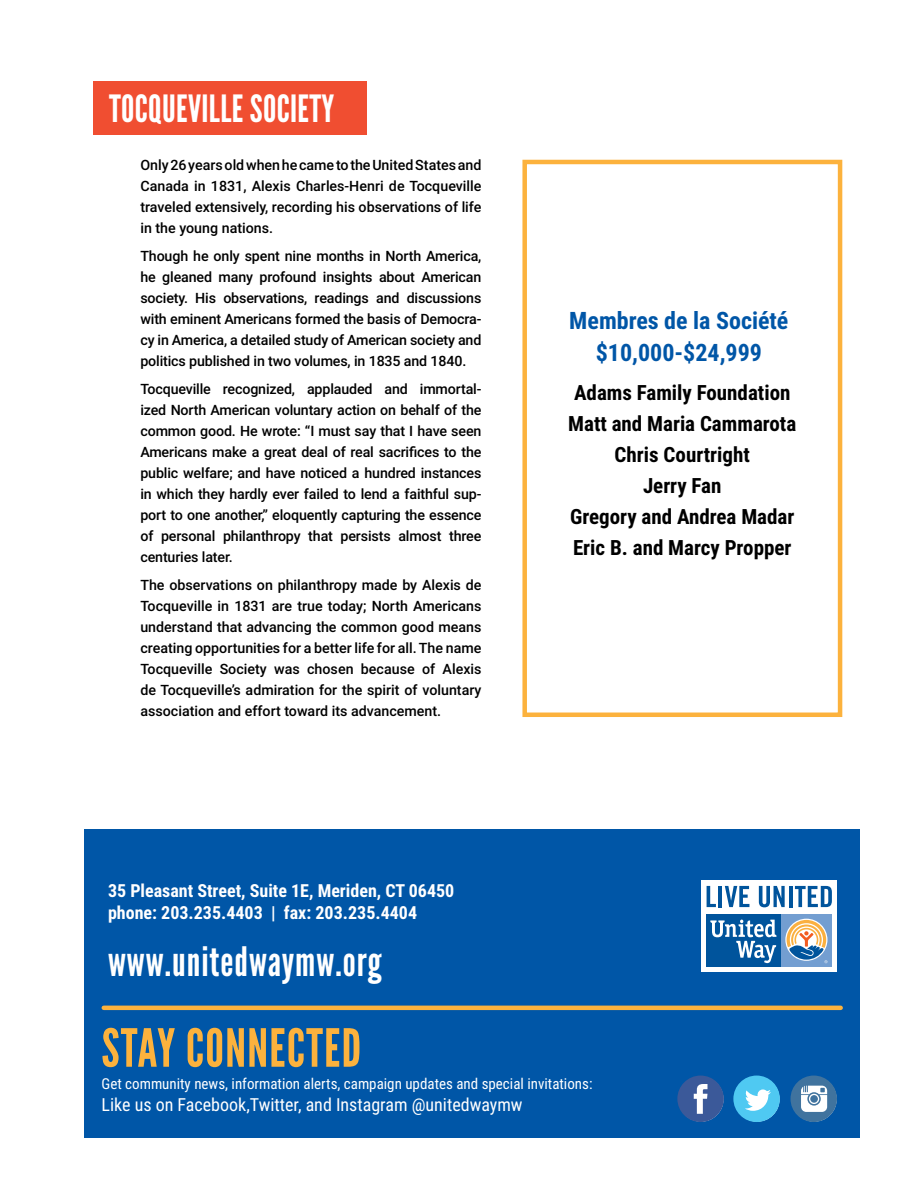
<style>
.page{position:relative;width:918px;height:1188px;background:#fff}
.page>*{position:absolute;margin:0;border:0;box-sizing:border-box;transform-origin:0 0}
.t1{font:52.5px "League Gothic";letter-spacing:.025em;color:#fcb23d}
.t2{font:40.5px "League Gothic";letter-spacing:.025em;color:#fff}
.t3{font:37.5px "League Gothic";letter-spacing:.01em;color:#fff}
.t4{font:700 24px/32.4px "Roboto Condensed";color:#0056a7;text-align:center}
.t5{font:700 21px/30.9px "Roboto Condensed";color:#000;text-align:center}
.t6{font:700 18px/21.6px "Roboto Condensed";color:#fff}
.t7{font:18px "Roboto Condensed";color:#fff}
.t8{font:15px "Roboto Condensed";color:#fff}
.t9{font:500 14.25px/21px "Roboto";letter-spacing:-.01em;color:#000;text-align:justify}
</style>
<div class="page">
<div style="left:84px;top:829px;width:776px;height:309px;background:#0056a7"></div>
<div style="left:701px;top:881px;width:136px;height:91px;background:#fff"></div>
<svg style="left:707px;top:886px;width:9px;height:21px"></svg>
<hr style="left:719px;top:886px;width:3px;height:21px;background:#00549c">
<svg style="left:725px;top:886px;width:24px;height:21px"></svg>
<svg style="left:759px;top:886px;width:26px;height:21px"></svg>
<hr style="left:789px;top:886px;width:3px;height:21px;background:#00549c">
<svg style="left:795px;top:886px;width:37px;height:21px"></svg>
<div style="left:781px;top:914px;width:51px;height:52px;background:#739ed1"></div>
<div style="left:707px;top:914px;width:74px;height:52px;background:#00549c"></div>
<svg style="left:785px;top:919px;width:42px;height:42px"></svg>
<svg style="left:710px;top:920px;width:66px;height:43px"></svg>
<svg style="left:787px;top:920px;width:40px;height:43px"></svg>
<hr style="left:104px;top:1006px;width:737px;height:4px;background:#fcb23d">
<svg style="left:677px;top:1076px;width:47px;height:46px"></svg>
<svg style="left:733px;top:1076px;width:47px;height:46px"></svg>
<svg style="left:791px;top:1076px;width:46px;height:46px"></svg>
<div style="left:93px;top:81px;width:274px;height:54px;background:#f04e31"></div>
<div style="left:522px;top:160px;width:320px;height:557px;border:4px solid #fcb23d"></div>
<h3 class="t3" style="left:109px;top:86px;width:227px">TOCQUEVILLE SOCIETY</h3>
<p class="t9" style="left:140px;top:154px;width:343px">Only 26 years old when he came to the United States and Canada in 1831, Alexis Charles-Henri de Tocqueville traveled extensively, recording his observations of life in the young nations.</p>
<p class="t9" style="left:140px;top:245px;width:343px">Though he only spent nine months in North America, he gleaned many profound insights about American society. His observations, readings and discussions with eminent Americans formed the basis of Democra&shy;cy in America, a detailed study of American society and politics published in two volumes, in 1835 and 1840.</p>
<p class="t9" style="left:140px;top:378px;width:343px">Tocqueville recognized, applauded and immortal&shy;ized North American voluntary action on behalf of the common good. He wrote: “I must say that I have seen Americans make a great deal of real sacrifices to the public welfare; and have noticed a hundred instances in which they hardly ever failed to lend a faithful sup&shy;port to one another,” eloquently capturing the essence of personal philanthropy that persists almost three centuries later.</p>
<p class="t9" style="left:140px;top:574px;width:343px">The observations on philanthropy made by Alexis de Tocqueville in 1831 are true today; North Americans understand that advancing the common good means creating opportunities for a better life for all. The name Tocqueville Society was chosen because of Alexis de Tocqueville’s admiration for the spirit of voluntary association and effort toward its advancement.</p>
<p class="t6" style="left:108px;top:879px;width:348px">35 Pleasant Street, Suite 1E, Meriden, CT 06450 phone: 203.235.4403 | fax: 203.235.4404</p>
<h2 class="t2" style="left:108px;top:938px;width:275px">www.unitedwaymw.org</h2>
<h3 class="t4" style="left:569px;top:303px;width:221px">Membres de la Société $10,000-$24,999</h3>
<h3 class="t5" style="left:568px;top:377px;width:230px">Adams Family Foundation<br>Matt and Maria Cammarota<br>Chris Courtright<br>Jerry Fan<br>Gregory and Andrea Madar<br>Eric B. and Marcy Propper</h3>
<h1 class="t1" style="left:102px;top:1017px;width:261px">STAY CONNECTED</h1>
<p class="t8" style="left:102px;top:1073px;width:493px">Get community news, information alerts, campaign updates and special invitations:</p>
<p class="t7" style="left:102px;top:1092px;width:423px">Like us on Facebook,Twitter, and Instagram @unitedwaymw</p>
</div>
